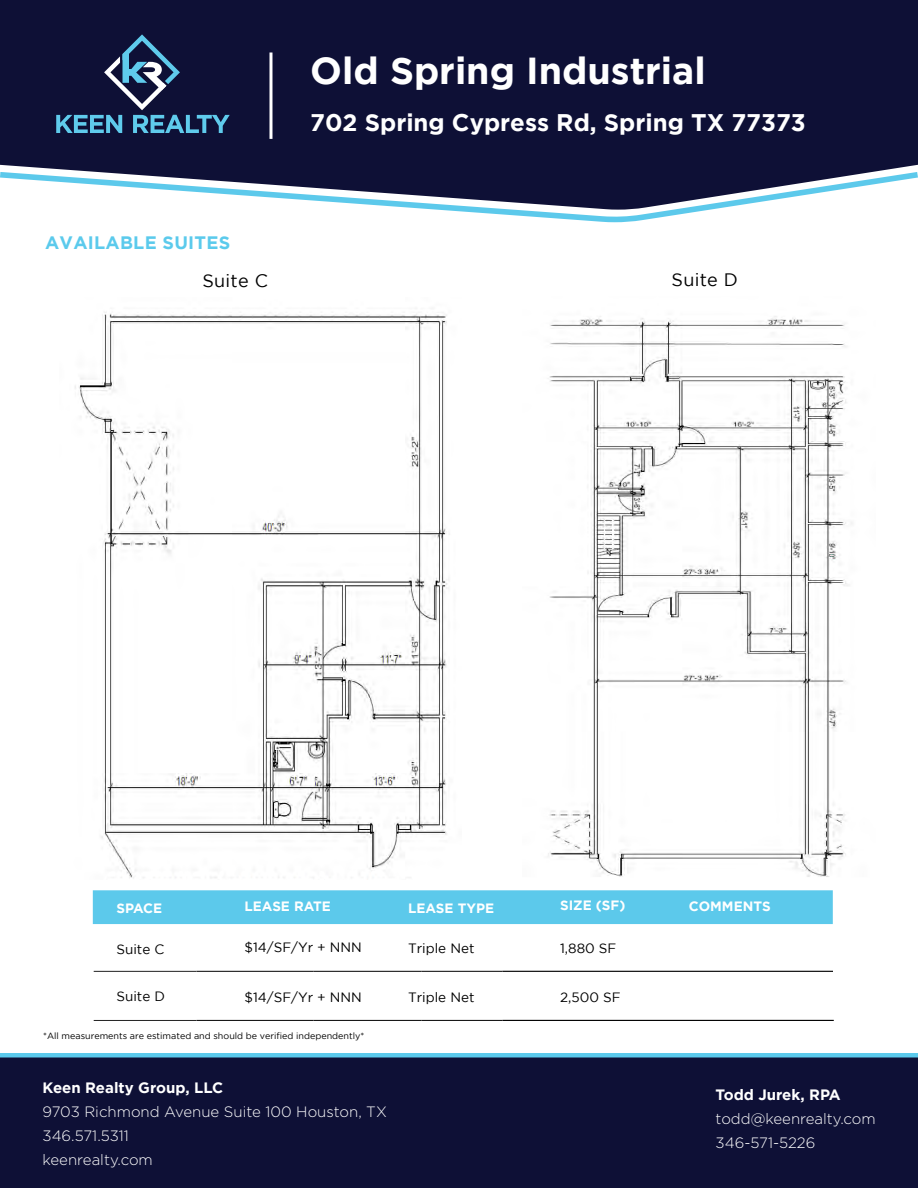
<style>
.page{position:relative;width:918px;height:1188px;background:#fff}
.page>*{position:absolute;margin:0;border:0;box-sizing:border-box;transform-origin:0 0}
.t1{font:700 37.5px "Gotham";color:#fff}
.t2{font:700 24px "Gotham";color:#fff}
.t3{font:700 18px "Gotham";letter-spacing:.015em;color:#5bcaec}
.t4{font:18px "Gotham";letter-spacing:.015em;color:#000}
.t5{font:300 15px/24px "Gotham";color:#fff}
.t6{font:700 15px "Gotham";color:#fff}
.t7{font:13.5px "Gotham";color:#000}
.t8{font:700 13.5px "Gotham";color:#fff}
.t9{font:700 13.5px "Gotham";color:#fff}
.t10{font:9px "Gotham";color:#000}
.s1{font-style:inherit}
</style>
<div class="page">
<svg style="left:443px;top:210px;width:264px;height:12px"></svg>
<svg style="left:0;top:0;width:918px;height:210px;background:#262a4d"></svg>
<hr style="left:269px;top:52px;width:3px;height:87px;background:#fff">
<svg style="left:56px;top:34px;width:174px;height:99px;background:#223256"></svg>
<div style="left:0;top:1057px;width:918px;height:131px;background:#0e1036"></div>
<div style="left:0;top:1053px;width:918px;height:5px;background:#5bcaec"></div>
<div style="left:93px;top:890px;width:740px;height:34px;background:#5cc9eb"></div>
<hr style="left:196px;top:971px;width:118px;height:1px;background:#000">
<hr style="left:314px;top:971px;width:108px;height:1px;background:#000">
<hr style="left:422px;top:971px;width:81px;height:1px;background:#000">
<hr style="left:503px;top:971px;width:330px;height:1px;background:#000">
<hr style="left:94px;top:971px;width:102px;height:1px;background:#000">
<hr style="left:196px;top:1020px;width:118px;height:1px;background:#000">
<hr style="left:314px;top:1020px;width:108px;height:1px;background:#000">
<hr style="left:422px;top:1020px;width:81px;height:1px;background:#000">
<hr style="left:503px;top:1020px;width:331px;height:1px;background:#000">
<hr style="left:94px;top:1020px;width:102px;height:1px;background:#000">
<img style="left:75px;top:312px;width:375px;height:566px">
<img style="left:548px;top:316px;width:305px;height:561px">
<p class="t3" style="left:45px;top:232px;width:187px">AVAILABLE SUITES</p>
<h1 class="t1" style="left:310px;top:50px;width:397px"><span class="s1">Old Spring</span> Industrial</h1>
<h2 class="t2" style="left:310px;top:109px;width:497px">702 Spring Cypress Rd, Spring TX 77373</h2>
<p class="t4" style="left:203px;top:270px;width:67px">Suite C</p>
<p class="t4" style="left:672px;top:270px;width:68px">Suite D</p>
<p class="t8" style="left:116px;top:900px;width:47px">SPACE</p>
<p class="t8" style="left:244px;top:899px;width:88px">LEASE RATE</p>
<p class="t8" style="left:408px;top:900px;width:88px">LEASE TYPE</p>
<p class="t8" style="left:560px;top:897px;width:67px">SIZE (SF)</p>
<p class="t7" style="left:116px;top:941px;width:49px">Suite C</p>
<p class="t7" style="left:244px;top:940px;width:119px">$14/SF/Yr + NNN</p>
<p class="t7" style="left:408px;top:941px;width:68px">Triple Net</p>
<p class="t7" style="left:560px;top:941px;width:58px">1,880 SF</p>
<p class="t7" style="left:116px;top:989px;width:50px">Suite D</p>
<p class="t7" style="left:244px;top:989px;width:119px">$14/SF/Yr + NNN</p>
<p class="t7" style="left:408px;top:990px;width:68px">Triple Net</p>
<p class="t7" style="left:560px;top:990px;width:62px">2,500 SF</p>
<p class="t10" style="left:43px;top:1031px;width:323px">*All measurements are estimated and should be verified independently*</p>
<p class="t6" style="left:43px;top:1079px;width:182px">Keen Realty Group, LLC</p>
<p class="t5" style="left:43px;top:1099px;width:346px">9703 Richmond Avenue Suite 100 Houston, TX<br>346.571.5311<br>keenrealty.com</p>
<p class="t9" style="left:689px;top:898px;width:83px">COMMENTS</p>
<p class="t6" style="left:716px;top:1086px;width:127px">Todd Jurek, RPA</p>
<p class="t5" style="left:716px;top:1107px;width:162px">todd@keenrealty.com<br>346-571-5226</p>
</div>
